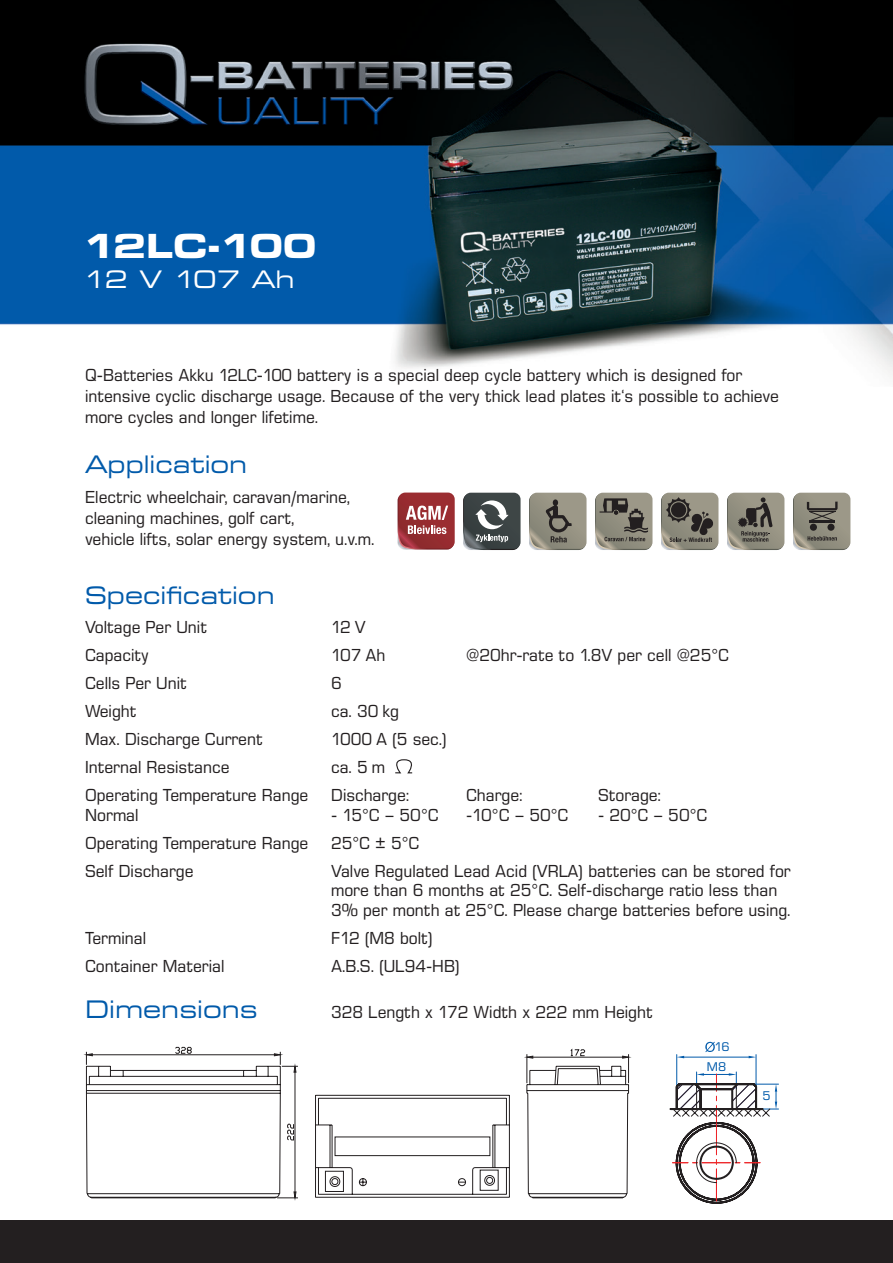
<style>
.page{position:relative;width:893px;height:1263px;background:#fff}
.page>*{position:absolute;margin:0;border:0;box-sizing:border-box;transform-origin:0 0}
.t1{font:700 expanded 33px "Eurostile SB";color:#fff}
.t2{font:24px "Eurostile SB Extend";color:#015aaa;scale:.95 1}
.t3{font:24px "Eurostile SB Extend";letter-spacing:-.055em;color:#fff}
.t4{font:16.5px/21px "Eurostile SB";color:#231f20;scale:.95 1}
.t5{font:12px "Eurostile SB";color:#015aaa}
</style>
<div class="page">
<img style="left:0;top:0;width:893px;height:376px">
<hr style="left:684px;top:1057px;width:65px;height:1px;background:#015aaa">
<hr style="left:676px;top:1054px;width:1px;height:33px;background:#015aaa">
<hr style="left:756px;top:1054px;width:1px;height:33px;background:#015aaa">
<svg style="left:749px;top:1056px;width:7px;height:2px"></svg>
<svg style="left:677px;top:1056px;width:7px;height:2px"></svg>
<svg style="left:705px;top:1042px;width:10px;height:10px"></svg>
<svg style="left:669px;top:1072px;width:109px;height:132px"></svg>
<svg style="left:86px;top:1047px;width:543px;height:151px"></svg>
<svg style="left:463px;top:493px;width:58px;height:57px;background:#5e6465"></svg>
<svg style="left:793px;top:493px;width:57px;height:57px;background:#8c897c"></svg>
<div style="left:810px;top:524px;width:7px;height:7px;background:#231f20;border-radius:50%"></div>
<div style="left:827px;top:524px;width:7px;height:7px;background:#231f20;border-radius:50%"></div>
<hr style="left:809px;top:520px;width:26px;height:2px;background:#231f20">
<svg style="left:661px;top:493px;width:57px;height:57px;background:#7c796e"></svg>
<svg style="left:595px;top:493px;width:57px;height:57px;background:#817d71"></svg>
<svg style="left:529px;top:493px;width:57px;height:57px;background:#8b887a"></svg>
<svg style="left:727px;top:493px;width:57px;height:57px;background:#848174"></svg>
<svg style="left:398px;top:493px;width:57px;height:57px;background:#aa5357"></svg>
<div style="left:0;top:1220px;width:893px;height:43px;background:#231f20"></div>
<svg style="left:395px;top:759px;width:18px;height:15px"></svg>
<h1 class="t1" style="left:84px;top:227px;width:234px">12LC-100</h1>
<h2 class="t3" style="left:84px;top:266px;width:212px">12 V 107 Ah</h2>
<p class="t4" style="left:85px;top:364px;width:732px">Q-Batteries Akku 12LC-100 battery is a special deep cycle battery which is designed for intensive cyclic discharge usage. Because of the very thick lead plates it‘s possible to achieve more cycles and longer lifetime.</p>
<h2 class="t2" style="left:85px;top:451px;width:172px">Application</h2>
<p class="t4" style="left:85px;top:487px;width:306px">Electric wheelchair, caravan/marine, cleaning machines, golf cart,<br>vehicle lifts, solar energy system, u.v.m.</p>
<h2 class="t2" style="left:85px;top:582px;width:201px">Specification</h2>
<p class="t4" style="left:85px;top:617px;width:130px">Voltage Per Unit</p>
<p class="t4" style="left:331px;top:617px;width:38px">12 V</p>
<p class="t4" style="left:85px;top:645px;width:69px">Capacity</p>
<p class="t4" style="left:331px;top:645px;width:59px">107 Ah</p>
<p class="t4" style="left:466px;top:645px;width:278px">@20hr-rate to 1.8V per cell @25°C</p>
<p class="t4" style="left:85px;top:673px;width:109px">Cells Per Unit</p>
<p class="t4" style="left:331px;top:673px;width:13px">6</p>
<p class="t4" style="left:85px;top:701px;width:56px">Weight</p>
<p class="t4" style="left:331px;top:701px;width:73px">ca. 30 kg</p>
<p class="t4" style="left:85px;top:729px;width:189px">Max. Discharge Current</p>
<p class="t4" style="left:331px;top:729px;width:123px">1000 A (5 sec.)</p>
<p class="t4" style="left:85px;top:757px;width:154px">Internal Resistance</p>
<p class="t4" style="left:331px;top:757px;width:58px">ca. 5 m</p>
<p class="t4" style="left:85px;top:785px;width:237px">Operating Temperature Range</p>
<p class="t4" style="left:331px;top:785px;width:84px">Discharge:</p>
<p class="t4" style="left:466px;top:785px;width:61px">Charge:</p>
<p class="t4" style="left:598px;top:785px;width:68px">Storage:</p>
<p class="t4" style="left:85px;top:805px;width:58px">Normal</p>
<p class="t4" style="left:331px;top:805px;width:115px">- 15°C – 50°C</p>
<p class="t4" style="left:466px;top:805px;width:109px">-10°C – 50°C</p>
<p class="t4" style="left:598px;top:805px;width:117px">- 20°C – 50°C</p>
<p class="t4" style="left:85px;top:833px;width:237px">Operating Temperature Range</p>
<p class="t4" style="left:331px;top:833px;width:94px">25°C ± 5°C</p>
<p class="t4" style="left:85px;top:861px;width:116px">Self Discharge</p>
<p class="t4" style="left:331px;top:861px;width:486px;line-height:19.5px">Valve Regulated Lead Acid (VRLA) batteries can be stored for more than 6 months at 25°C. Self-discharge ratio less than<br>3% per month at 25°C. Please charge batteries before using.</p>
<p class="t4" style="left:85px;top:928px;width:66px">Terminal</p>
<p class="t4" style="left:331px;top:928px;width:108px">F12 (M8 bolt)</p>
<p class="t4" style="left:85px;top:956px;width:148px">Container Material</p>
<p class="t4" style="left:331px;top:956px;width:137px">A.B.S. (UL94-HB)</p>
<h2 class="t2" style="left:85px;top:996px;width:183px">Dimensions</h2>
<p class="t4" style="left:331px;top:1002px;width:340px">328 Length x 172 Width x 222 mm Height</p>
<p class="t5" style="left:715px;top:1040px;width:17px">16</p>
<p class="t5" style="left:707px;top:1060px;width:21px">M8</p>
<p class="t5" style="left:762px;top:1089px;width:10px">5</p>
</div>
